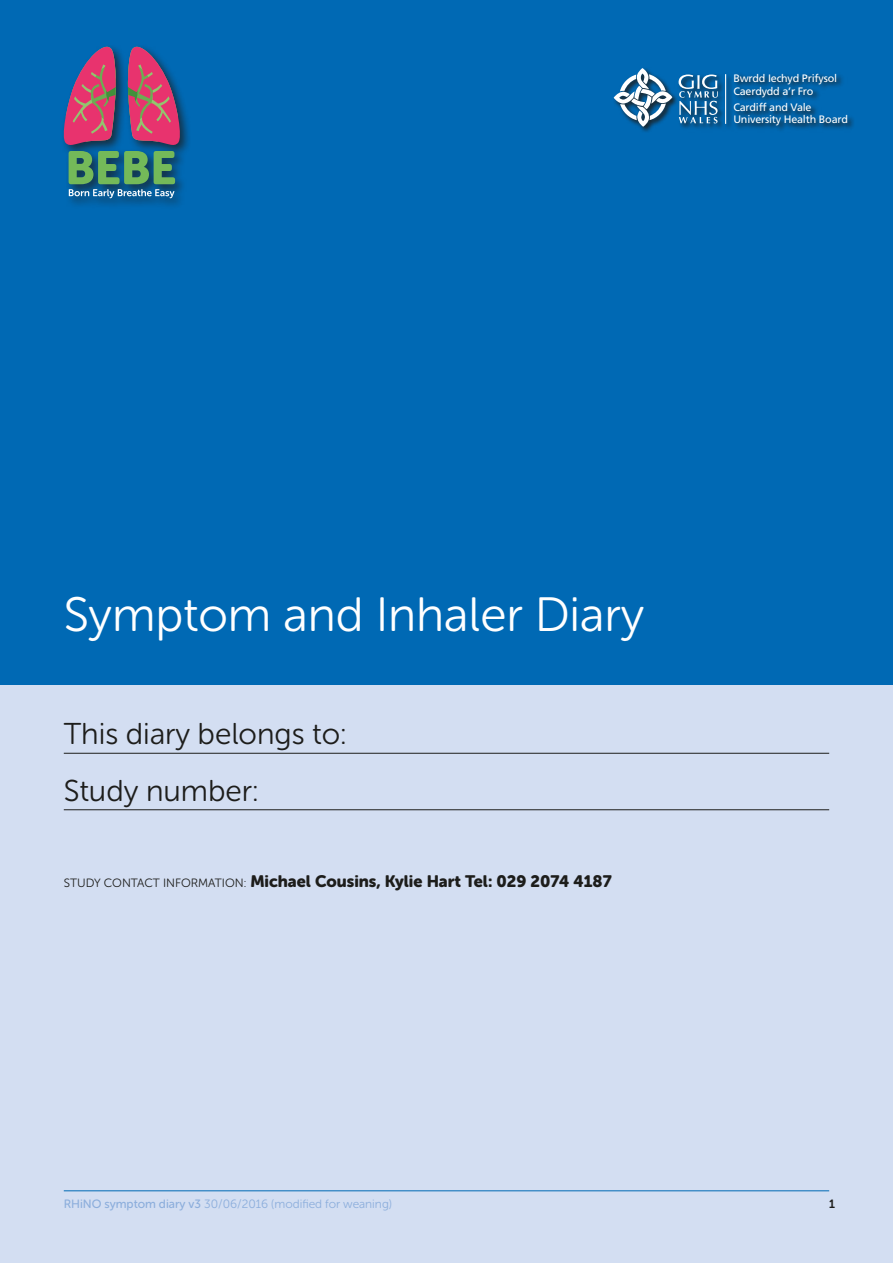
<style>
.page{position:relative;width:893px;height:1263px;background:#d3def2}
.page>*{position:absolute;margin:0;border:0;box-sizing:border-box;transform-origin:0 0}
.t1{font:48px "Museo Sans Rounded 300";color:#fff}
.t2{font:30px/56.6px "Museo Sans Rounded 300";color:#1d1d1b}
.t3{font:16.5px "Museo Sans Rounded 900";color:#1d1d1b}
.t4{font:12px "Museo Sans Rounded 300";color:#8caedc}
.t5{font:12px "Museo Sans Rounded 700";color:#1d1d1b}
.t6{font:10.8px/12.8px "Frutiger";letter-spacing:-.02em;color:#fff}
.s1{font-family:"Museo Sans Rounded 300";font-size:12px}
.s2{font-family:"Museo Sans Rounded 500"}
</style>
<div class="page">
<div style="left:0;top:0;width:893px;height:685px;background:#0069b4"></div>
<hr style="left:64px;top:1190px;width:765px;height:1px;background:#0069b4">
<div style="left:60px;top:43px;width:132px;height:167px;background:#1d1d1b;opacity:.75"></div>
<svg style="left:60px;top:47px;width:123px;height:151px"></svg>
<svg style="left:613px;top:74px;width:241px;height:58px"></svg>
<hr style="left:725px;top:74px;width:1px;height:50px;background:#fff">
<svg style="left:614px;top:68px;width:58px;height:59px"></svg>
<svg style="left:679px;top:75px;width:39px;height:48px;background:#4580aa"></svg>
<hr style="left:64px;top:753px;width:765px;height:1px;background:#1d1d1b">
<hr style="left:64px;top:809px;width:765px;height:1px;background:#1d1d1b">
<p class="t6" style="left:733px;top:72px;width:105px">Bwrdd Iechyd Prifysol<br>Caerdydd a’r Fro</p>
<p class="t6" style="left:733px;top:101px;width:116px;line-height:12.1px">Cardiff and Vale<br>University Health Board</p>
<h1 class="t1" style="left:64px;top:589px;width:582px">Symptom and Inhaler Diary</h1>
<h2 class="t2" style="left:64px;top:706px;width:284px">This diary belongs to:<br>Study number:</h2>
<h3 class="t3" style="left:64px;top:872px;width:549px"><span class="s1">STUDY CONTACT INFORMATION:</span> Michael Cousins, Kylie Hart Tel: 029 2074 4187</h3>
<p class="t4" style="left:64px;top:1197px;width:330px"><span class="s2">RHiNO symptom diary v3</span> 30/06/2016 (modified for weaning)</p>
<p class="t5" style="left:829px;top:1197px;width:7px">1</p>
</div>
